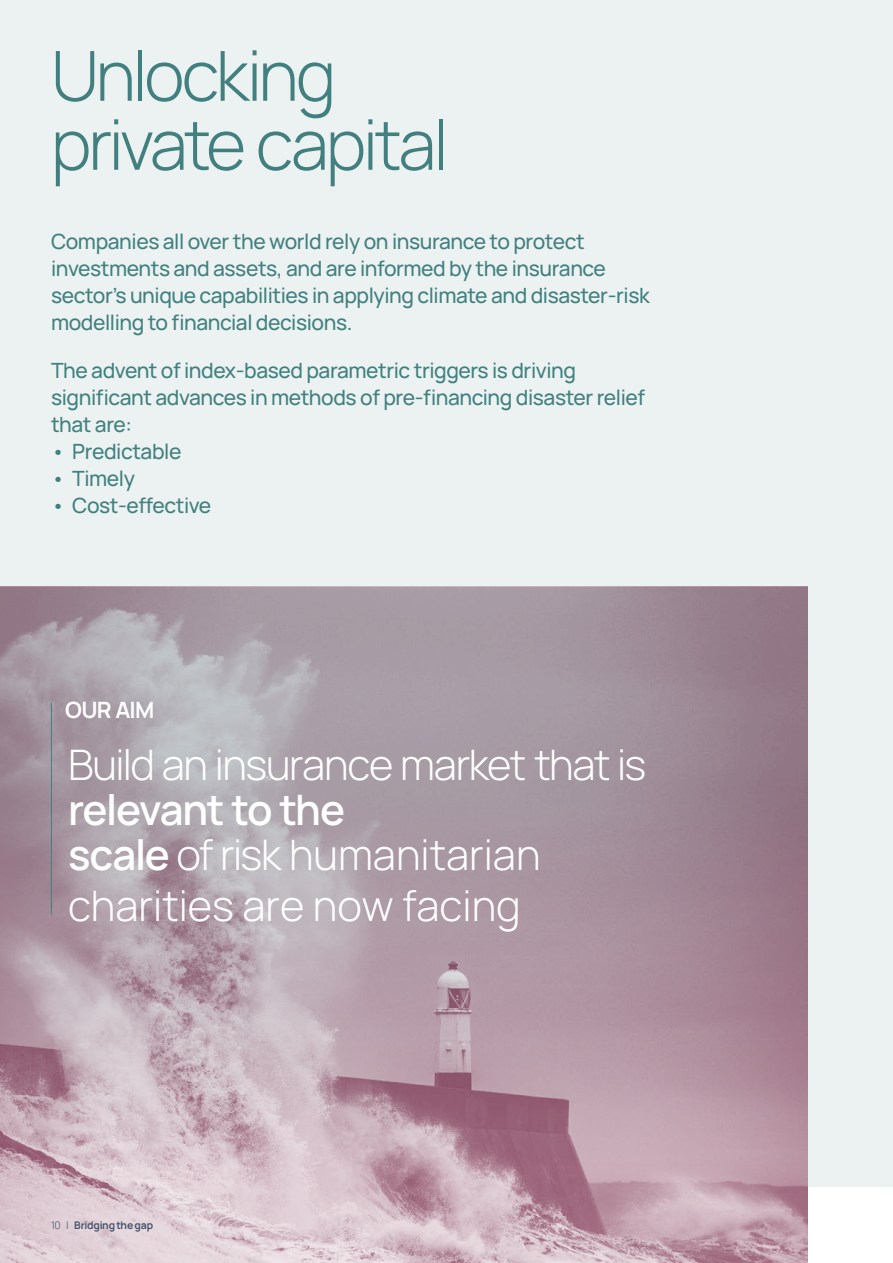
<style>
.page{position:relative;width:893px;height:1263px;background:#fff}
.page>*{position:absolute;margin:0;border:0;box-sizing:border-box;transform-origin:0 0}
.Standfirst_Regular{font:300 69px/69px "Manrope";letter-spacing:-.045em;color:#41807f}
.t1{font:300 42px/45px "Manrope";letter-spacing:-.03em;color:#fff}
.t2{font:300 42px "Manrope";color:#fff}
.t3{font:700 22.5px "Manrope";letter-spacing:-.03em;color:#fff}
.Body_1{font:500 21px/27px "Manrope";letter-spacing:-.02em;color:#41807f}
.t4{font:700 10.5px "Manrope";letter-spacing:-.02em;color:#45546d}
.s1{font-weight:600}
.s2{font-weight:300}
</style>
<div class="page">
<div style="left:0;top:0;width:893px;height:1186px;background:#ecf2f2"></div>
<svg style="left:0;top:588px;width:808px;height:675px;background:#b39ea9"></svg>
<hr style="left:51px;top:702px;width:1px;height:212px;background:#41807f">
<p class="Standfirst_Regular" style="left:51px;top:43px;width:399px">Unlocking private capital</p>
<p class="Body_1" style="left:51px;top:228px;width:600px">Companies all over the world rely on insurance to protect investments and assets, and are informed by the insurance sector’s unique capabilities in applying climate and disaster-risk modelling to financial decisions.</p>
<p class="Body_1" style="left:51px;top:357px;width:596px">The advent of index-based parametric triggers is driving significant advances in methods of pre-financing disaster relief that are:</p>
<p class="Body_1" style="left:51px;top:438px;width:132px">• Predictable</p>
<p class="Body_1" style="left:51px;top:465px;width:85px">• Timely</p>
<p class="Body_1" style="left:51px;top:492px;width:162px">• Cost-effective</p>
<p class="t3" style="left:65px;top:696px;width:91px">OUR AIM</p>
<p class="t1" style="left:68px;top:743px;width:580px">Build an insurance market that is <span class="s1">relevant to the<br>scale</span> of risk humanitarian</p>
<p class="t2" style="left:68px;top:881px;width:454px">charities are now facing</p>
<p class="t4" style="left:51px;top:1218px;width:104px"><span class="s2">10 |</span> Bridging the gap</p>
</div>
